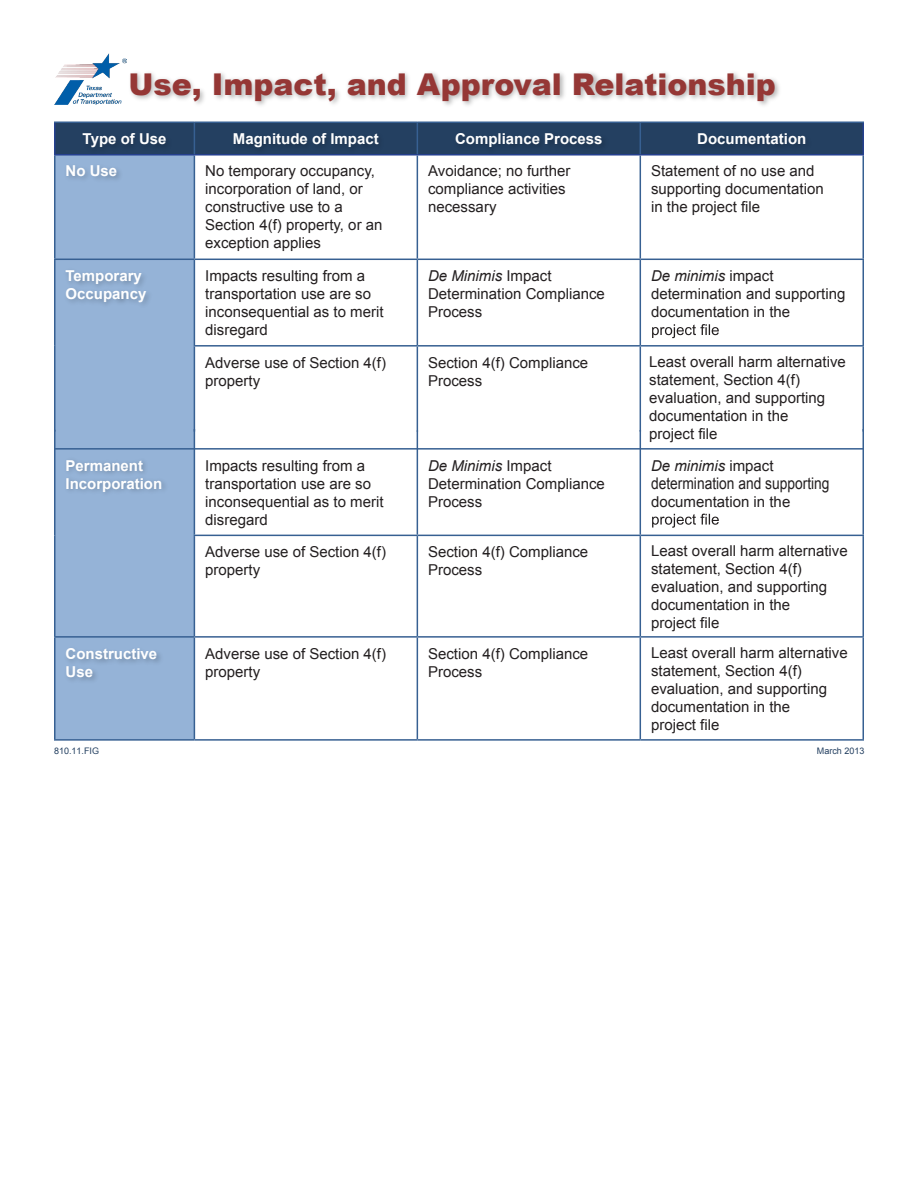
<style>
.page{position:relative;width:918px;height:1188px;background:#fff}
.page>*{position:absolute;margin:0;border:0;box-sizing:border-box;transform-origin:0 0}
.t1{font:900 30px "Arial";color:#953735}
.t2{font:16.05px "Arial";color:#231f20;scale:.86 1}
.t3{font:15px/18px "Arial";color:#231f20}
.t4{font:700 15px/18px "Arial";color:#fff}
.t5{font:italic 15px "Arial";color:#231f20}
.t6{font:9px "Arial";color:#244061}
.s1{font-style:italic}
.s2{font-style:normal}
</style>
<div class="page">
<div style="left:56px;top:123px;width:806px;height:31px;background:#244061"></div>
<div style="left:56px;top:156px;width:138px;height:583px;background:#95b3d7"></div>
<hr style="left:194px;top:123px;width:1px;height:31px;background:#376092">
<hr style="left:417px;top:123px;width:1px;height:31px;background:#376092">
<hr style="left:640px;top:123px;width:1px;height:31px;background:#376092">
<hr style="left:54px;top:156px;width:2px;height:103px;background:#376092">
<hr style="left:194px;top:156px;width:1px;height:103px;background:#376092">
<hr style="left:417px;top:156px;width:1px;height:103px;background:#376092">
<hr style="left:640px;top:156px;width:1px;height:103px;background:#376092">
<hr style="left:862px;top:156px;width:2px;height:103px;background:#376092">
<hr style="left:54px;top:259px;width:140px;height:1px;background:#376092">
<hr style="left:54px;top:260px;width:2px;height:86px;background:#376092">
<hr style="left:194px;top:259px;width:223px;height:1px;background:#376092">
<hr style="left:194px;top:260px;width:1px;height:85px;background:#376092">
<hr style="left:417px;top:259px;width:223px;height:1px;background:#376092">
<hr style="left:417px;top:260px;width:1px;height:85px;background:#376092">
<hr style="left:640px;top:259px;width:224px;height:1px;background:#376092">
<hr style="left:640px;top:260px;width:1px;height:85px;background:#376092">
<hr style="left:862px;top:260px;width:2px;height:85px;background:#376092">
<hr style="left:54px;top:346px;width:2px;height:86px;background:#376092">
<hr style="left:194px;top:345px;width:223px;height:2px;background:#376092">
<hr style="left:194px;top:347px;width:1px;height:85px;background:#376092">
<hr style="left:417px;top:345px;width:223px;height:2px;background:#376092">
<hr style="left:417px;top:347px;width:1px;height:85px;background:#376092">
<hr style="left:640px;top:345px;width:224px;height:2px;background:#376092">
<hr style="left:640px;top:347px;width:1px;height:85px;background:#376092">
<hr style="left:862px;top:347px;width:2px;height:85px;background:#376092">
<hr style="left:54px;top:448px;width:140px;height:2px;background:#376092">
<hr style="left:54px;top:430px;width:2px;height:105px;background:#376092">
<hr style="left:194px;top:448px;width:223px;height:2px;background:#376092">
<hr style="left:194px;top:429px;width:1px;height:106px;background:#376092">
<hr style="left:417px;top:448px;width:223px;height:2px;background:#376092">
<hr style="left:417px;top:431px;width:1px;height:104px;background:#376092">
<hr style="left:640px;top:448px;width:224px;height:2px;background:#376092">
<hr style="left:640px;top:430px;width:1px;height:105px;background:#376092">
<hr style="left:862px;top:429px;width:2px;height:106px;background:#376092">
<hr style="left:54px;top:535px;width:2px;height:101px;background:#376092">
<hr style="left:194px;top:535px;width:223px;height:1px;background:#376092">
<hr style="left:194px;top:536px;width:1px;height:100px;background:#376092">
<hr style="left:417px;top:535px;width:223px;height:1px;background:#376092">
<hr style="left:417px;top:536px;width:1px;height:100px;background:#376092">
<hr style="left:640px;top:535px;width:224px;height:1px;background:#376092">
<hr style="left:640px;top:536px;width:1px;height:100px;background:#376092">
<hr style="left:862px;top:536px;width:2px;height:100px;background:#376092">
<hr style="left:54px;top:636px;width:140px;height:2px;background:#376092">
<hr style="left:54px;top:638px;width:2px;height:101px;background:#376092">
<hr style="left:194px;top:636px;width:223px;height:2px;background:#376092">
<hr style="left:194px;top:638px;width:1px;height:101px;background:#376092">
<hr style="left:417px;top:636px;width:223px;height:2px;background:#376092">
<hr style="left:417px;top:638px;width:1px;height:101px;background:#376092">
<hr style="left:640px;top:636px;width:224px;height:2px;background:#376092">
<hr style="left:640px;top:638px;width:1px;height:101px;background:#376092">
<hr style="left:862px;top:638px;width:2px;height:101px;background:#376092">
<hr style="left:54px;top:739px;width:140px;height:2px;background:#376092">
<hr style="left:194px;top:739px;width:223px;height:2px;background:#376092">
<hr style="left:417px;top:739px;width:223px;height:2px;background:#376092">
<hr style="left:640px;top:739px;width:224px;height:2px;background:#376092">
<hr style="left:54px;top:122px;width:140px;height:1px;background:#376092">
<hr style="left:54px;top:123px;width:2px;height:31px;background:#25408f">
<hr style="left:194px;top:122px;width:223px;height:1px;background:#376092">
<hr style="left:417px;top:122px;width:223px;height:1px;background:#376092">
<hr style="left:640px;top:122px;width:224px;height:1px;background:#376092">
<hr style="left:862px;top:123px;width:2px;height:31px;background:#25408f">
<hr style="left:54px;top:154px;width:140px;height:2px;background:#25408f">
<hr style="left:194px;top:154px;width:223px;height:2px;background:#25408f">
<hr style="left:417px;top:154px;width:223px;height:2px;background:#25408f">
<hr style="left:640px;top:154px;width:224px;height:2px;background:#25408f">
<img style="left:78px;top:126px;width:99px;height:34px">
<img style="left:228px;top:126px;width:160px;height:30px">
<img style="left:450px;top:126px;width:163px;height:30px">
<img style="left:693px;top:126px;width:124px;height:30px">
<img style="left:61px;top:159px;width:66px;height:33px">
<img style="left:61px;top:264px;width:95px;height:18px">
<img style="left:61px;top:282px;width:96px;height:33px">
<svg style="left:652px;top:324px;width:67px;height:14px"></svg>
<img style="left:61px;top:453px;width:96px;height:18px">
<img style="left:61px;top:471px;width:111px;height:33px">
<svg style="left:652px;top:514px;width:67px;height:14px"></svg>
<img style="left:61px;top:640px;width:111px;height:35px">
<img style="left:61px;top:658px;width:42px;height:35px">
<img style="left:131px;top:72px;width:648px;height:33px">
<img style="left:54px;top:54px;width:73px;height:51px">
<h1 class="t1" style="left:129px;top:62px;width:649px">Use, Impact, and Approval Relationship</h1>
<p class="t4" style="left:83px;top:130px;width:85px">Type of Use</p>
<p class="t4" style="left:233px;top:130px;width:147px">Magnitude of Impact</p>
<p class="t4" style="left:455px;top:130px;width:149px">Compliance Process</p>
<p class="t4" style="left:697px;top:130px;width:111px">Documentation</p>
<p class="t4" style="left:66px;top:163px;width:53px">No Use</p>
<p class="t3" style="left:205px;top:162px;width:179px">No temporary occupancy, incorporation of land, or constructive use to a<br>Section 4(f) property, or an exception applies</p>
<p class="t3" style="left:428px;top:162px;width:144px">Avoidance; no further compliance activities necessary</p>
<p class="t3" style="left:651px;top:162px;width:174px">Statement of no use and supporting documentation in the project file</p>
<p class="t4" style="left:66px;top:267px;width:82px">Temporary<br>Occupancy</p>
<p class="t3" style="left:205px;top:267px;width:180px">Impacts resulting from a transportation use are so inconsequential as to merit disregard</p>
<p class="t3" style="left:428px;top:267px;width:178px"><span class="s1">De Minimis</span> Impact<br>Determination Compliance<br>Process</p>
<p class="t3" style="left:651px;top:267px;width:196px"><span class="s1">De minimis</span> impact determination and supporting documentation in the</p>
<p class="t3" style="left:205px;top:353px;width:182px">Adverse use of Section 4(f) property</p>
<p class="t3" style="left:428px;top:353px;width:162px">Section 4(f) Compliance<br>Process</p>
<p class="t3" style="left:649px;top:353px;width:198px">Least overall harm alternative statement, Section 4(f) evaluation, and supporting documentation in the<br>project file</p>
<p class="t4" style="left:66px;top:457px;width:98px">Permanent<br>Incorporation</p>
<p class="t3" style="left:205px;top:456px;width:180px">Impacts resulting from a transportation use are so inconsequential as to merit disregard</p>
<p class="t3" style="left:428px;top:456px;width:178px"><span class="s1">De Minimis</span> Impact<br>Determination Compliance<br>Process</p>
<p class="t5" style="left:651px;top:456px;width:124px">De minimis <span class="s2">impact</span></p>
<p class="t2" style="left:651px;top:472px;width:209px">determination and supporting</p>
<p class="t3" style="left:651px;top:492px;width:141px">documentation in the</p>
<p class="t3" style="left:205px;top:543px;width:182px">Adverse use of Section 4(f) property</p>
<p class="t3" style="left:428px;top:543px;width:162px">Section 4(f) Compliance<br>Process</p>
<p class="t4" style="left:66px;top:645px;width:93px">Constructive<br>Use</p>
<p class="t3" style="left:205px;top:644px;width:182px">Adverse use of Section 4(f) property</p>
<p class="t3" style="left:428px;top:644px;width:162px">Section 4(f) Compliance<br>Process</p>
<p class="t3" style="left:651px;top:542px;width:198px">Least overall harm alternative statement, Section 4(f) evaluation, and supporting documentation in the<br>project file</p>
<p class="t3" style="left:651px;top:644px;width:198px">Least overall harm alternative statement, Section 4(f) evaluation, and supporting documentation in the<br>project file</p>
<p class="t6" style="left:54px;top:745px;width:47px">810.11.FIG</p>
<p class="t6" style="left:817px;top:745px;width:49px">March 2013</p>
</div>
